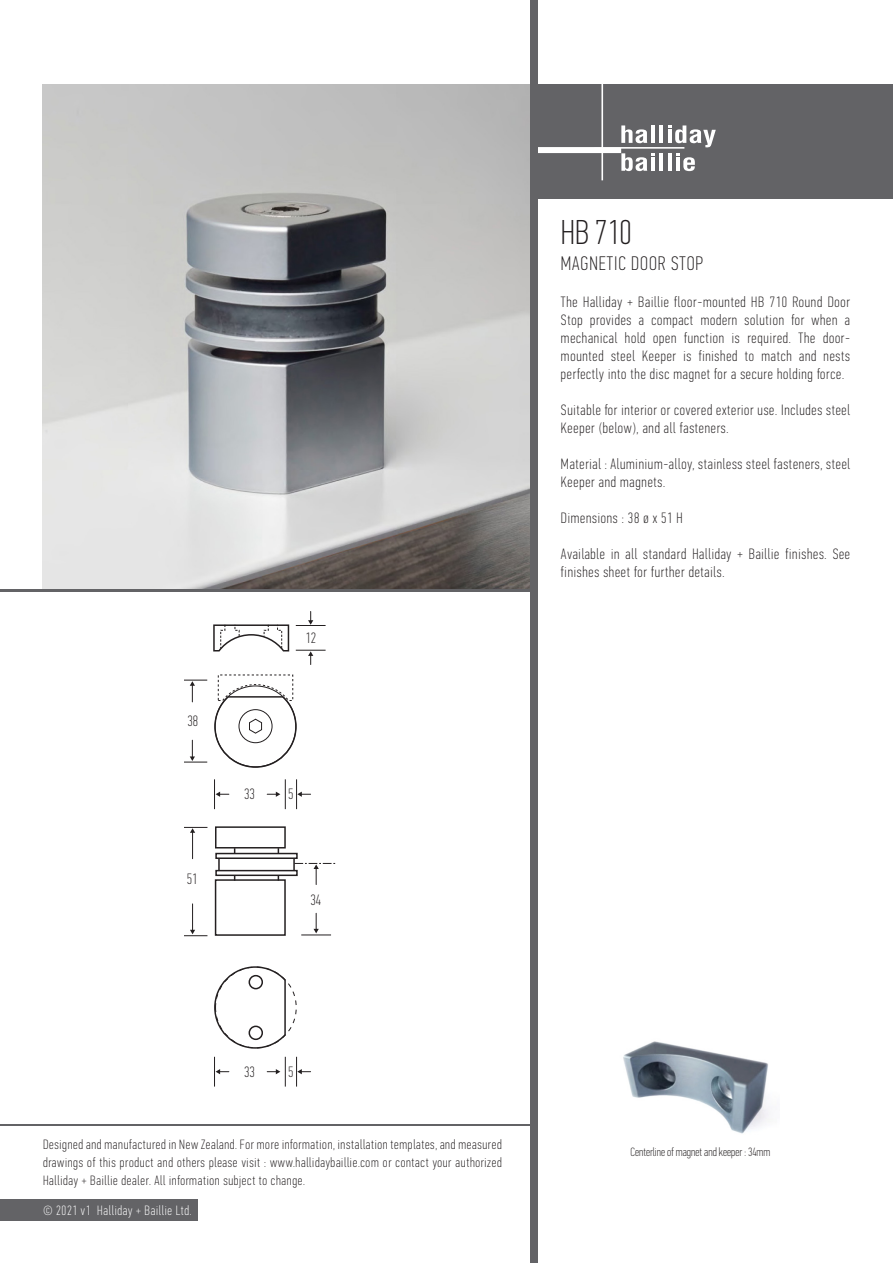
<style>
.page{position:relative;width:893px;height:1263px;background:#fff}
.page>*{position:absolute;margin:0;border:0;box-sizing:border-box;transform-origin:0 0}
.t1{font:100 34.5px "PF Din Text Comp Pro";color:#231f20}
.t2{font:100 19.65px "PF Din Text Comp Pro";letter-spacing:.05em;color:#231f20}
.t3{font:100 15px/18px "PF Din Text Comp Pro";letter-spacing:.05em;color:#231f20}
.t4{font:100 13.5px/18px "PF Din Text Comp Pro";letter-spacing:.05em;color:#231f20;text-align:justify}
.t5{font:100 13.5px "PF Din Text Comp Pro";letter-spacing:.05em;color:#fff}
.t6{font:100 12px "PF Din Text Comp Pro";color:#231f20}
</style>
<div class="page">
<img style="left:43px;top:84px;width:487px;height:505px">
<div style="left:532px;top:84px;width:361px;height:114px;background:#636366"></div>
<hr style="left:0;top:1124px;width:533px;height:2px;background:#636366">
<svg style="left:538px;top:84px;width:178px;height:96px"></svg>
<div style="left:530px;top:0;width:8px;height:1263px;background:#636366"></div>
<hr style="left:0;top:589px;width:535px;height:3px;background:#636366">
<div style="left:0;top:1199px;width:197px;height:21px;background:#636366"></div>
<div style="left:215px;top:826px;width:71px;height:22px;border:1px solid #231f20"></div>
<div style="left:215px;top:853px;width:83px;height:6px;border:1px solid #231f20"></div>
<div style="left:215px;top:870px;width:83px;height:6px;border:1px solid #231f20"></div>
<svg style="left:218px;top:858px;width:2px;height:13px"></svg>
<div style="left:215px;top:879px;width:71px;height:57px;border:2px solid #231f20"></div>
<svg style="left:184px;top:827px;width:23px;height:32px"></svg>
<svg style="left:184px;top:904px;width:23px;height:32px"></svg>
<hr style="left:301px;top:935px;width:30px;height:1px;background:#231f20">
<svg style="left:314px;top:913px;width:5px;height:20px"></svg>
<svg style="left:293px;top:858px;width:43px;height:26px"></svg>
<svg style="left:267px;top:1057px;width:19px;height:29px"></svg>
<svg style="left:214px;top:1057px;width:15px;height:29px"></svg>
<svg style="left:296px;top:1057px;width:15px;height:29px"></svg>
<hr style="left:285px;top:779px;width:1px;height:30px;background:#231f20">
<hr style="left:296px;top:779px;width:1px;height:30px;background:#231f20">
<svg style="left:267px;top:792px;width:13px;height:5px"></svg>
<hr style="left:214px;top:779px;width:1px;height:30px;background:#231f20">
<svg style="left:216px;top:792px;width:13px;height:5px"></svg>
<svg style="left:297px;top:792px;width:14px;height:5px"></svg>
<hr style="left:296px;top:650px;width:30px;height:1px;background:#231f20">
<hr style="left:296px;top:625px;width:30px;height:1px;background:#231f20">
<svg style="left:308px;top:651px;width:5px;height:13px"></svg>
<svg style="left:308px;top:611px;width:5px;height:14px"></svg>
<svg style="left:184px;top:680px;width:23px;height:22px"></svg>
<svg style="left:184px;top:740px;width:23px;height:23px"></svg>
<svg style="left:213px;top:624px;width:77px;height:28px"></svg>
<svg style="left:214px;top:966px;width:72px;height:83px"></svg>
<svg style="left:214px;top:674px;width:83px;height:94px"></svg>
<img style="left:623px;top:1041px;width:147px;height:93px">
<p class="t3" style="left:187px;top:712px;width:12px">38</p>
<p class="t3" style="left:187px;top:869px;width:12px">51</p>
<p class="t3" style="left:306px;top:628px;width:12px">12</p>
<p class="t3" style="left:244px;top:785px;width:12px">33</p>
<p class="t3" style="left:288px;top:785px;width:7px">5</p>
<p class="t3" style="left:311px;top:890px;width:12px">34</p>
<p class="t1" style="left:561px;top:213px;width:72px">HB 710</p>
<p class="t2" style="left:561px;top:252px;width:144px">MAGNETIC DOOR STOP</p>
<p class="t3" style="left:561px;top:293px;width:291px;text-align:justify">The Halliday + Baillie floor-mounted HB 710 Round Door Stop provides a compact modern solution for when a mechanical hold open function is required. The door&shy;mounted steel Keeper is finished to match and nests perfectly into the disc magnet for a secure holding force.</p>
<p class="t3" style="left:561px;top:401px;width:291px">Suitable for interior or covered exterior use. Includes steel<br>Keeper (below), and all fasteners.</p>
<p class="t3" style="left:561px;top:455px;width:291px">Material : Aluminium-alloy, stainless steel fasteners, steel<br>Keeper and magnets.</p>
<p class="t3" style="left:561px;top:509px;width:123px">Dimensions : 38 ø x 51 H</p>
<p class="t3" style="left:561px;top:545px;width:291px">Available in all standard Halliday + Baillie finishes. See finishes sheet for further details.</p>
<p class="t3" style="left:244px;top:1062px;width:12px">33</p>
<p class="t3" style="left:288px;top:1062px;width:7px">5</p>
<p class="t4" style="left:43px;top:1135px;width:460px">Designed and manufactured in New Zealand. For more information, installation templates, and measured drawings of this product and others please visit : www.hallidaybaillie.com or contact your authorized Halliday + Baillie dealer. All information subject to change.</p>
<p class="t5" style="left:43px;top:1203px;width:150px">© 2021 v1 Halliday + Baillie Ltd.</p>
<p class="t6" style="left:630px;top:1144px;width:142px">Centerline of magnet and keeper : 34mm</p>
</div>
